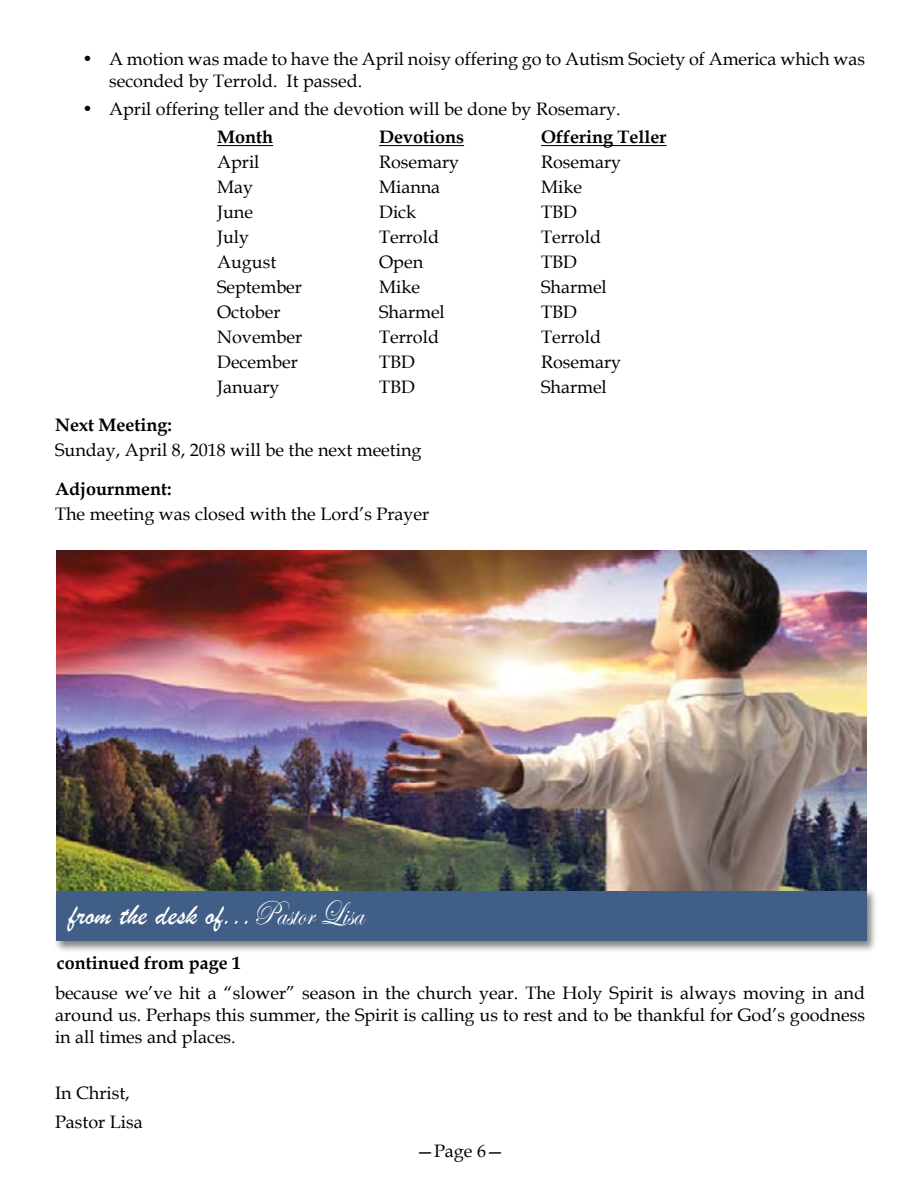
<style>
.page{position:relative;width:918px;height:1188px;background:#fff}
.page>*{position:absolute;margin:0;border:0;box-sizing:border-box;transform-origin:0 0}
.t1{font:30px "Brush Script";color:#fff}
.t2{font:18px/21.6px "Book Antiqua";color:#000}
.t3{font:700 18px "Book Antiqua";color:#000}
.s1{font-family:"Edwardian Script ITC";font-size:35.4px}
</style>
<div class="page">
<div style="left:54px;top:887px;width:823px;height:66px;background:#000;opacity:.5"></div>
<div style="left:56px;top:889px;width:810px;height:52px;background:#415e87"></div>
<img style="left:57px;top:550px;width:810px;height:341px">
<hr style="left:217px;top:145px;width:56px;height:1px;background:#000">
<hr style="left:379px;top:145px;width:85px;height:1px;background:#000">
<hr style="left:541px;top:145px;width:126px;height:1px;background:#000">
<p class="t2" style="left:109px;top:48px;width:757px;text-indent:-27px">• A motion was made to have the April noisy offering go to Autism Society of America which was seconded by Terrold. It passed.</p>
<p class="t2" style="left:82px;top:98px;width:540px">• April offering teller and the devotion will be done by Rosemary.</p>
<p class="t3" style="left:217px;top:125px;width:57px">Month</p>
<p class="t3" style="left:379px;top:125px;width:86px">Devotions</p>
<p class="t3" style="left:541px;top:125px;width:127px">Offering Teller</p>
<p class="t2" style="left:217px;top:151px;width:44px">April</p>
<p class="t2" style="left:379px;top:151px;width:82px">Rosemary</p>
<p class="t2" style="left:541px;top:151px;width:82px">Rosemary</p>
<p class="t2" style="left:217px;top:176px;width:38px">May</p>
<p class="t2" style="left:379px;top:176px;width:63px">Mianna</p>
<p class="t2" style="left:541px;top:176px;width:42px">Mike</p>
<p class="t2" style="left:217px;top:201px;width:37px">June</p>
<p class="t2" style="left:379px;top:201px;width:39px">Dick</p>
<p class="t2" style="left:541px;top:201px;width:37px">TBD</p>
<p class="t2" style="left:217px;top:226px;width:34px">July</p>
<p class="t2" style="left:379px;top:226px;width:61px">Terrold</p>
<p class="t2" style="left:541px;top:226px;width:61px">Terrold</p>
<p class="t2" style="left:217px;top:251px;width:61px">August</p>
<p class="t2" style="left:379px;top:251px;width:46px">Open</p>
<p class="t2" style="left:541px;top:251px;width:37px">TBD</p>
<p class="t2" style="left:217px;top:276px;width:86px">September</p>
<p class="t2" style="left:379px;top:276px;width:42px">Mike</p>
<p class="t2" style="left:541px;top:276px;width:67px">Sharmel</p>
<p class="t2" style="left:217px;top:301px;width:65px">October</p>
<p class="t2" style="left:379px;top:301px;width:67px">Sharmel</p>
<p class="t2" style="left:541px;top:301px;width:37px">TBD</p>
<p class="t2" style="left:217px;top:326px;width:87px">November</p>
<p class="t2" style="left:379px;top:326px;width:61px">Terrold</p>
<p class="t2" style="left:541px;top:326px;width:61px">Terrold</p>
<p class="t2" style="left:217px;top:351px;width:82px">December</p>
<p class="t2" style="left:379px;top:351px;width:37px">TBD</p>
<p class="t2" style="left:541px;top:351px;width:82px">Rosemary</p>
<p class="t2" style="left:217px;top:376px;width:64px">January</p>
<p class="t2" style="left:379px;top:376px;width:37px">TBD</p>
<p class="t2" style="left:541px;top:376px;width:67px">Sharmel</p>
<p class="t3" style="left:55px;top:413px;width:118px">Next Meeting:</p>
<p class="t2" style="left:55px;top:439px;width:368px">Sunday, April 8, 2018 will be the next meeting</p>
<p class="t3" style="left:55px;top:476px;width:118px">Adjournment:</p>
<p class="t2" style="left:55px;top:502px;width:376px">The meeting was closed with the Lord’s Prayer</p>
<h1 class="t1" style="left:69px;top:896px;width:296px">from the desk of...<span class="s1">Pastor Lisa</span></h1>
<p class="t3" style="left:57px;top:951px;width:186px">continued from page 1</p>
<p class="t2" style="left:55px;top:982px;width:811px;text-align:justify">because we’ve hit a “slower” season in the church year. The Holy Spirit is always moving in and around us. Perhaps this summer, the Spirit is calling us to rest and to be thankful for God’s goodness in all times and places.</p>
<p class="t2" style="left:55px;top:1079px;width:89px;line-height:28.3px">In Christ,<br>Pastor Lisa</p>
<p class="t2" style="left:416px;top:1140px;width:90px">—Page 6—</p>
</div>
